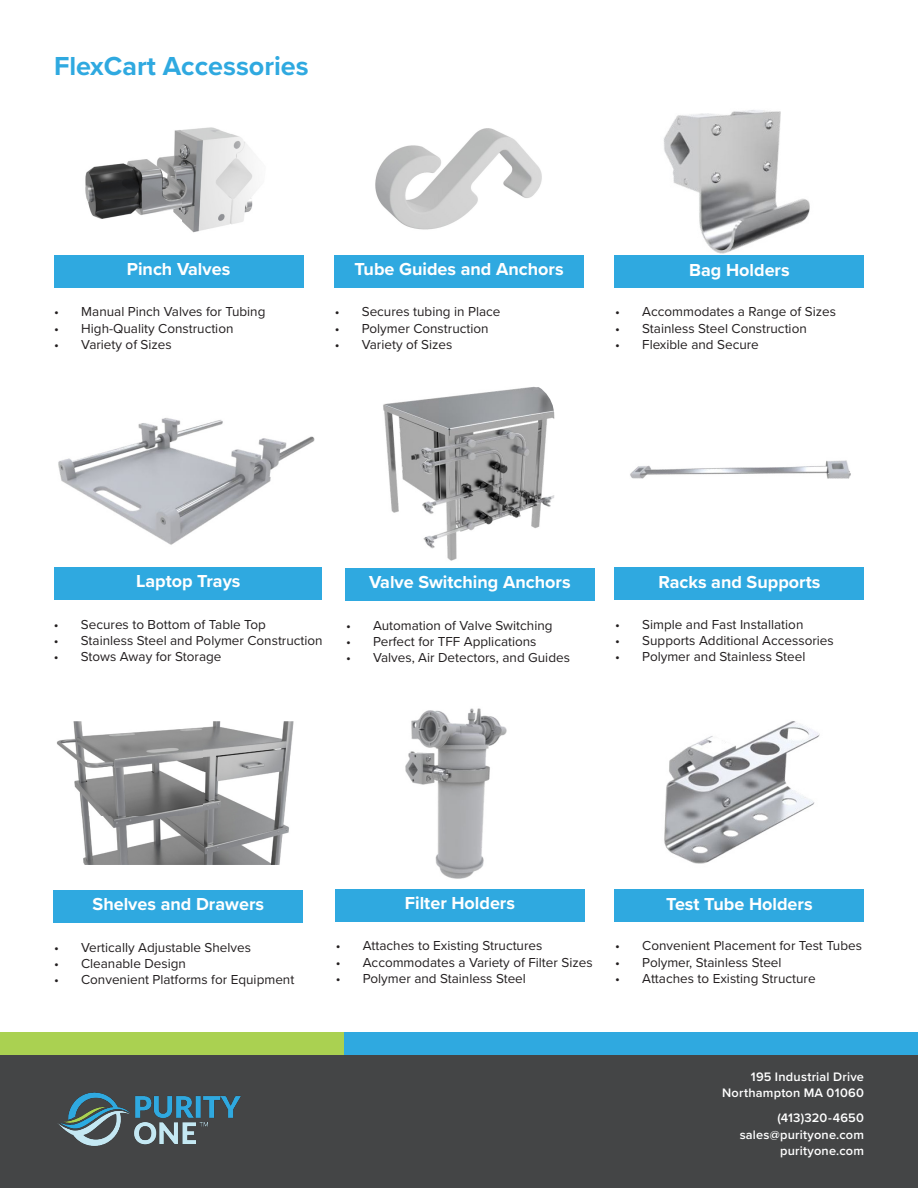
<style>
.page{position:relative;width:918px;height:1188px;background:#fff}
.page>*{position:absolute;margin:0;border:0;box-sizing:border-box;transform-origin:0 0}
.t1{font:700 27px "Proxima Nova";color:#2fa9e0}
.t2{font:700 18px "Proxima Nova";color:#fff}
.t3{font:13.5px "Proxima Nova";color:#231f20}
.body_text{font:600 12.75px "Proxima Nova";letter-spacing:.02em;color:#fff}
</style>
<div class="page">
<img style="left:58px;top:418px;width:257px;height:127px">
<div style="left:55px;top:567px;width:267px;height:33px;background:#2fa9e0"></div>
<img style="left:383px;top:386px;width:171px;height:175px">
<div style="left:345px;top:568px;width:249px;height:33px;background:#2fa9e0"></div>
<img style="left:630px;top:460px;width:221px;height:19px">
<div style="left:615px;top:567px;width:249px;height:33px;background:#2fa9e0"></div>
<img style="left:405px;top:708px;width:102px;height:171px">
<div style="left:335px;top:889px;width:250px;height:33px;background:#2fa9e0"></div>
<img style="left:664px;top:721px;width:156px;height:143px">
<div style="left:615px;top:889px;width:249px;height:33px;background:#2fa9e0"></div>
<div style="left:54px;top:890px;width:249px;height:33px;background:#2fa9e0"></div>
<img style="left:56px;top:722px;width:238px;height:142px">
<div style="left:0;top:1053px;width:918px;height:135px;background:#444546"></div>
<div style="left:0;top:1032px;width:345px;height:23px;background:#aad151"></div>
<div style="left:345px;top:1032px;width:573px;height:23px;background:#2fa9e0"></div>
<img style="left:58px;top:1092px;width:183px;height:54px">
<img style="left:375px;top:128px;width:167px;height:102px">
<div style="left:334px;top:255px;width:250px;height:33px;background:#2fa9e0"></div>
<img style="left:663px;top:110px;width:147px;height:144px">
<div style="left:615px;top:255px;width:249px;height:33px;background:#2fa9e0"></div>
<div style="left:54px;top:255px;width:249px;height:33px;background:#2fa9e0"></div>
<img style="left:85px;top:127px;width:170px;height:106px">
<p class="t1" style="left:54px;top:46px;width:256px">FlexCart Accessories</p>
<p class="t2" style="left:127px;top:256px;width:105px">Pinch Valves</p>
<p class="t3" style="left:54px;top:302px;width:213px">• Manual Pinch Valves for Tubing</p>
<p class="t3" style="left:54px;top:318px;width:181px">• High-Quality Construction</p>
<p class="t3" style="left:54px;top:334px;width:119px">• Variety of Sizes</p>
<p class="t2" style="left:354px;top:255px;width:211px">Tube Guides and Anchors</p>
<p class="t3" style="left:335px;top:302px;width:167px">• Secures tubing in Place</p>
<p class="t3" style="left:335px;top:318px;width:155px">• Polymer Construction</p>
<p class="t3" style="left:335px;top:334px;width:119px">• Variety of Sizes</p>
<p class="t2" style="left:689px;top:257px;width:102px">Bag Holders</p>
<p class="t3" style="left:615px;top:302px;width:222px">• Accommodates a Range of Sizes</p>
<p class="t3" style="left:615px;top:318px;width:193px">• Stainless Steel Construction</p>
<p class="t3" style="left:615px;top:334px;width:145px">• Flexible and Secure</p>
<p class="t2" style="left:136px;top:568px;width:106px">Laptop Trays</p>
<p class="t3" style="left:54px;top:614px;width:213px">• Secures to Bottom of Table Top</p>
<p class="t3" style="left:54px;top:630px;width:270px">• Stainless Steel and Polymer Construction</p>
<p class="t3" style="left:54px;top:646px;width:169px">• Stows Away for Storage</p>
<p class="t2" style="left:369px;top:569px;width:203px">Valve Switching Anchors</p>
<p class="t3" style="left:346px;top:615px;width:208px">• Automation of Valve Switching</p>
<p class="t3" style="left:346px;top:631px;width:192px">• Perfect for TFF Applications</p>
<p class="t3" style="left:346px;top:647px;width:225px">• Valves, Air Detectors, and Guides</p>
<p class="t2" style="left:659px;top:569px;width:163px">Racks and Supports</p>
<p class="t3" style="left:615px;top:614px;width:190px">• Simple and Fast Installation</p>
<p class="t3" style="left:615px;top:630px;width:220px">• Supports Additional Accessories</p>
<p class="t3" style="left:615px;top:646px;width:192px">• Polymer and Stainless Steel</p>
<p class="t2" style="left:93px;top:891px;width:173px">Shelves and Drawers</p>
<p class="t3" style="left:54px;top:937px;width:198px">• Vertically Adjustable Shelves</p>
<p class="t3" style="left:54px;top:954px;width:133px">• Cleanable Design</p>
<p class="t3" style="left:54px;top:970px;width:242px">• Convenient Platforms for Equipment</p>
<p class="t2" style="left:405px;top:889px;width:112px">Filter Holders</p>
<p class="t3" style="left:336px;top:936px;width:208px">• Attaches to Existing Structures</p>
<p class="t3" style="left:336px;top:952px;width:258px">• Accommodates a Variety of Filter Sizes</p>
<p class="t3" style="left:336px;top:968px;width:192px">• Polymer and Stainless Steel</p>
<p class="t2" style="left:666px;top:890px;width:148px">Test Tube Holders</p>
<p class="t3" style="left:615px;top:936px;width:248px">• Convenient Placement for Test Tubes</p>
<p class="t3" style="left:615px;top:952px;width:168px">• Polymer, Stainless Steel</p>
<p class="t3" style="left:615px;top:968px;width:202px">• Attaches to Existing Structure</p>
<p class="body_text" style="left:751px;top:1068px;width:115px">195 Industrial Drive</p>
<p class="body_text" style="left:722px;top:1084px;width:143px">Northampton MA 01060</p>
<p class="body_text" style="left:777px;top:1108px;width:88px">(413)320-4650</p>
<p class="body_text" style="left:740px;top:1125px;width:126px">sales@purityone.com</p>
<p class="body_text" style="left:780px;top:1141px;width:85px">purityone.com</p>
</div>
